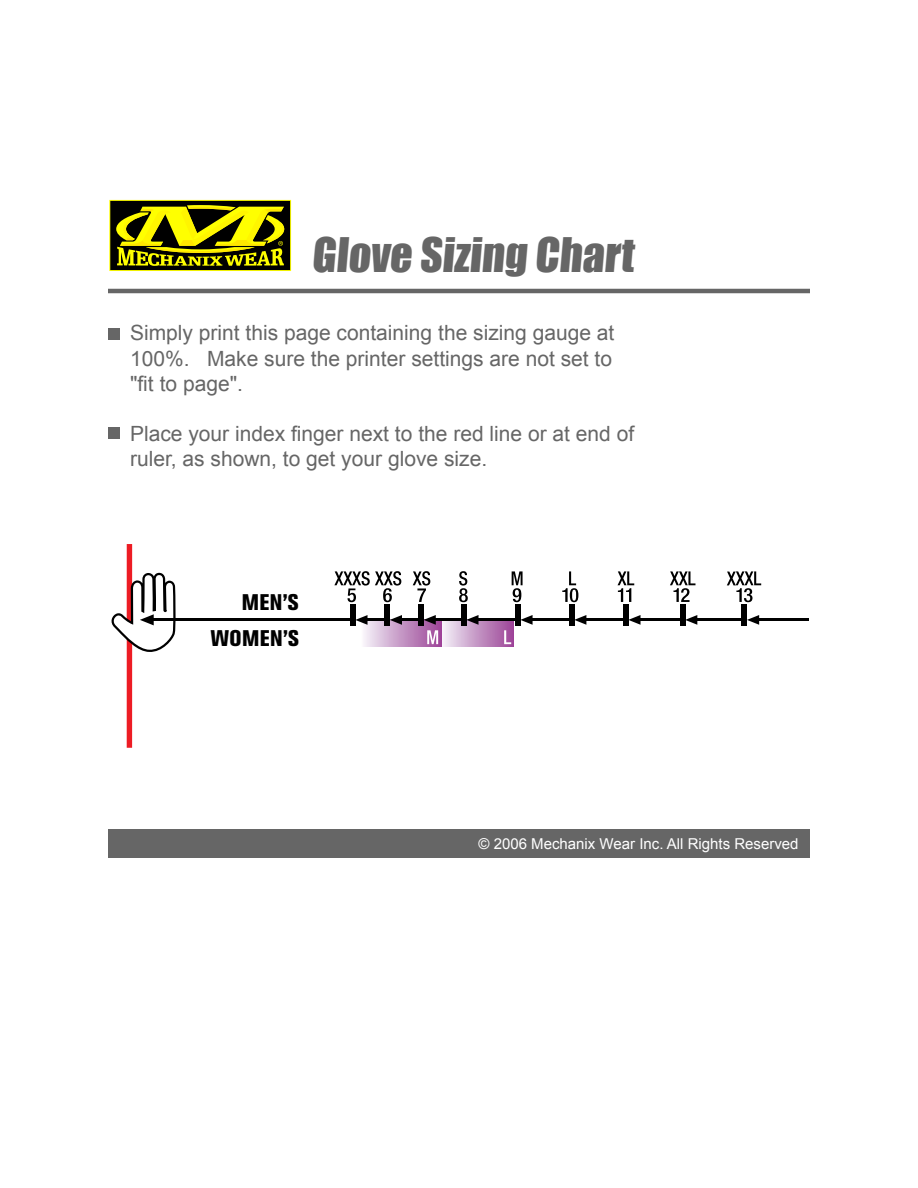
<style>
.page{position:relative;width:918px;height:1188px;background:#fff}
.page>*{position:absolute;margin:0;border:0;box-sizing:border-box;transform-origin:0 0}
.t1{font:43.8px "Impact";color:#666}
.t2{font:800 condensed 22.35px/36.2px "Akzidenz Grotesk BE";letter-spacing:.02em;color:#000;text-align:right}
.t3{font:21px/25.2px "Arial";color:#666;text-align:justify}
.t4{font:15px "Arial";color:#fff}
</style>
<div class="page">
<svg style="left:570px;top:588px;width:8px;height:14px"></svg>
<div style="left:439px;top:620px;width:75px;height:27px;background:linear-gradient(to right,#f6f5fa,#9b4396)"></div>
<div style="left:360px;top:620px;width:82px;height:27px;background:linear-gradient(to right,#f5f4f9,#9f4a9a)"></div>
<div style="left:127px;top:637px;width:5px;height:111px;background:#ed1c24"></div>
<div style="left:127px;top:544px;width:5px;height:77px;background:#ed1c24"></div>
<div style="left:461px;top:604px;width:5px;height:21px;background:#000"></div>
<div style="left:515px;top:604px;width:5px;height:21px;background:#000"></div>
<div style="left:569px;top:604px;width:5px;height:21px;background:#000"></div>
<div style="left:623px;top:604px;width:5px;height:21px;background:#000"></div>
<div style="left:680px;top:604px;width:5px;height:21px;background:#000"></div>
<div style="left:418px;top:604px;width:6px;height:21px;background:#000"></div>
<svg style="left:111px;top:572px;width:65px;height:81px"></svg>
<hr style="left:153px;top:618px;width:200px;height:3px;background:#000">
<hr style="left:435px;top:619px;width:30px;height:2px;background:#000">
<svg style="left:466px;top:615px;width:13px;height:10px"></svg>
<hr style="left:476px;top:619px;width:40px;height:2px;background:#000">
<svg style="left:520px;top:615px;width:13px;height:10px"></svg>
<hr style="left:532px;top:619px;width:38px;height:2px;background:#000">
<svg style="left:574px;top:615px;width:12px;height:10px"></svg>
<hr style="left:586px;top:619px;width:40px;height:2px;background:#000">
<svg style="left:628px;top:615px;width:13px;height:10px"></svg>
<hr style="left:640px;top:619px;width:41px;height:2px;background:#000">
<svg style="left:685px;top:615px;width:12px;height:10px"></svg>
<hr style="left:697px;top:619px;width:46px;height:2px;background:#000">
<div style="left:384px;top:604px;width:6px;height:22px;background:#000"></div>
<svg style="left:390px;top:615px;width:12px;height:10px"></svg>
<hr style="left:395px;top:619px;width:27px;height:2px;background:#000">
<div style="left:350px;top:604px;width:5px;height:22px;background:#000"></div>
<hr style="left:362px;top:619px;width:24px;height:2px;background:#000">
<div style="left:742px;top:604px;width:5px;height:22px;background:#000"></div>
<svg style="left:747px;top:615px;width:12px;height:10px"></svg>
<hr style="left:758px;top:619px;width:51px;height:2px;background:#000">
<svg style="left:334px;top:571px;width:67px;height:31px"></svg>
<svg style="left:413px;top:571px;width:17px;height:31px"></svg>
<svg style="left:459px;top:571px;width:9px;height:31px"></svg>
<svg style="left:512px;top:571px;width:11px;height:31px"></svg>
<svg style="left:562px;top:571px;width:14px;height:31px"></svg>
<svg style="left:572px;top:590px;width:4px;height:11px"></svg>
<svg style="left:618px;top:571px;width:16px;height:31px"></svg>
<svg style="left:670px;top:571px;width:25px;height:31px"></svg>
<svg style="left:727px;top:571px;width:34px;height:31px"></svg>
<svg style="left:355px;top:615px;width:13px;height:10px"></svg>
<svg style="left:424px;top:615px;width:14px;height:29px"></svg>
<svg style="left:504px;top:630px;width:7px;height:14px"></svg>
<svg style="left:109px;top:200px;width:182px;height:71px;background:#757300"></svg>
<hr style="left:108px;top:289px;width:702px;height:4px;background:#666">
<div style="left:108px;top:328px;width:12px;height:12px;background:#666"></div>
<div style="left:108px;top:428px;width:12px;height:12px;background:#666"></div>
<div style="left:108px;top:830px;width:702px;height:28px;background:#666"></div>
<h1 class="t1" style="left:312px;top:221px;width:329px">Glove Sizing Chart</h1>
<p class="t3" style="left:130px;top:321px;width:486px">Simply print this page containing the sizing gauge at 100%. Make sure the printer settings are not set to "fit to page".</p>
<p class="t3" style="left:130px;top:422px;width:506px">Place your index finger next to the red line or at end of ruler, as shown, to get your glove size.</p>
<p class="t2" style="left:211px;top:585px;width:90px">MEN’S<br>WOMEN’S</p>
<p class="t4" style="left:478px;top:834px;width:322px">© 2006 Mechanix Wear Inc. All Rights Reserved</p>
</div>
